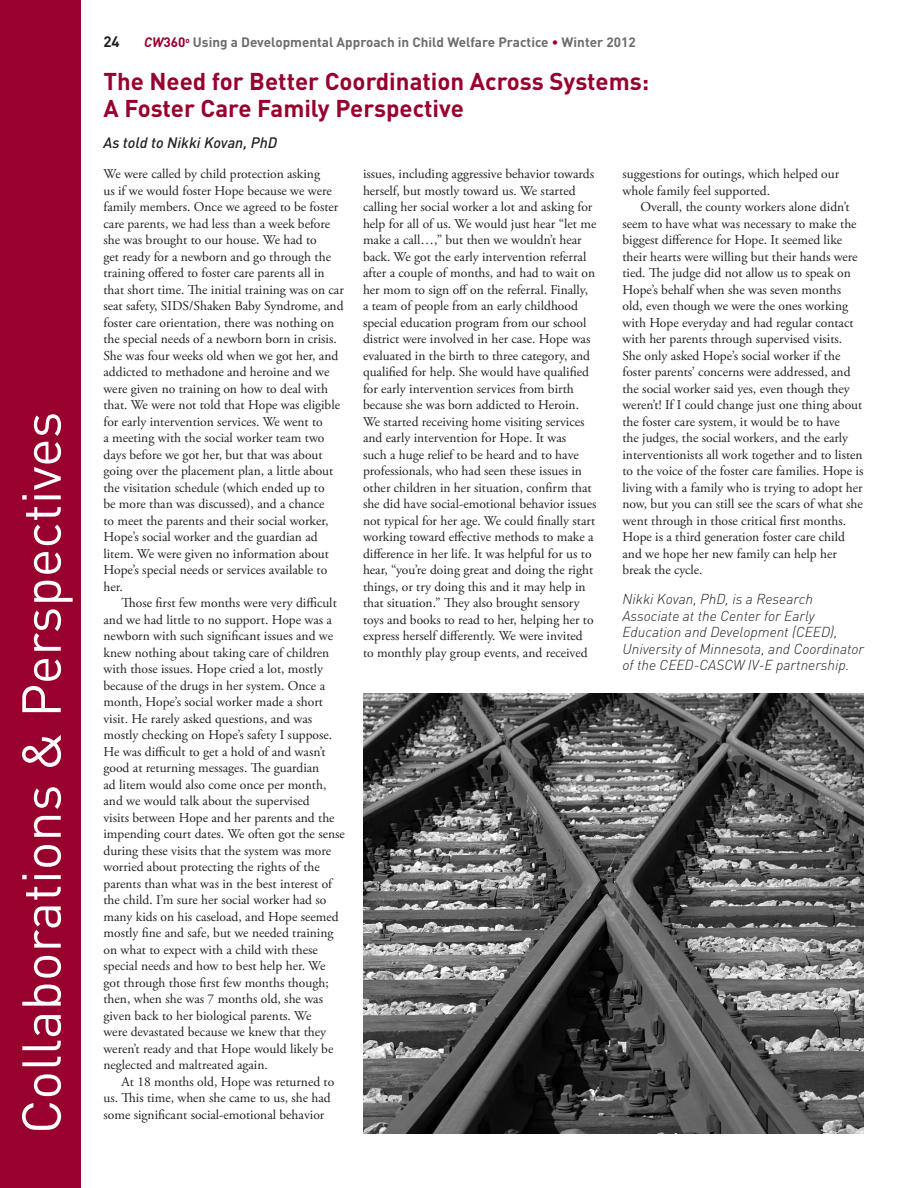
<style>
.page{position:relative;width:918px;height:1188px;background:#fff}
.page>*{position:absolute;margin:0;border:0;box-sizing:border-box;transform-origin:0 0}
.t1{font:54px "DINOT";color:#fff}
.t2{font:700 24px/27px "DINOT";color:#98012d}
.author{font:italic 500 15px "DINOT";color:#231f20}
.t3{font:700 15px "DINOT";color:#231f20}
.author_credit{font:italic 300 14.25px/16.5px "DINOT";color:#231f20}
.Body_text{font:13.5px/16.5px "Adobe Garamond Pro";color:#231f20}
.body_text_no_indent{font:13.5px/16.5px "Adobe Garamond Pro";color:#231f20}
.t4{font:700 13.5px "DINOT";color:#6c6d70}
.s1{font-style:italic;color:#98012d}
.s2{color:#98012d}
</style>
<div class="page">
<div style="left:0;top:0;width:81px;height:1188px;background:#98012d"></div>
<img style="left:363px;top:693px;width:501px;height:441px">
<h1 class="t1" style="left:5px;top:1134px;width:724px;rotate:-90deg">Collaborations &amp; Perspectives</h1>
<p class="t3" style="left:104px;top:32px;width:18px">24</p>
<p class="t4" style="left:144px;top:33px;width:493px"><span class="s1">CW</span><span class="s2">360</span><sup>o</sup> Using a Developmental Approach in Child Welfare Practice <span class="s2">•</span> Winter 2012</p>
<h1 class="t2" style="left:104px;top:67px;width:547px">The Need for Better Coordination Across Systems:<br>A Foster Care Family Perspective</h1>
<p class="author" style="left:104px;top:133px;width:175px">As told to Nikki Kovan, PhD</p>
<p class="body_text_no_indent" style="left:104px;top:166px;width:242px">We were called by child protection asking<br>us if we would foster Hope because we were family members. Once we agreed to be foster care parents, we had less than a week before she was brought to our house. We had to<br>get ready for a newborn and go through the training offered to foster care parents all in that short time. The initial training was on car seat safety, SIDS/Shaken Baby Syndrome, and foster care orientation, there was nothing on the special needs of a newborn born in crisis.<br>She was four weeks old when we got her, and addicted to methadone and heroine and we were given no training on how to deal with that. We were not told that Hope was eligible for early intervention services. We went to<br>a meeting with the social worker team two days before we got her, but that was about going over the placement plan, a little about the visitation schedule (which ended up to<br>be more than was discussed), and a chance<br>to meet the parents and their social worker, Hope’s social worker and the guardian ad litem. We were given no information about Hope’s special needs or services available to her.</p>
<p class="Body_text" style="left:104px;top:595px;width:243px;text-indent:18px">Those first few months were very difficult and we had little to no support. Hope was a newborn with such significant issues and we knew nothing about taking care of children with those issues. Hope cried a lot, mostly because of the drugs in her system. Once a month, Hope’s social worker made a short visit. He rarely asked questions, and was mostly checking on Hope’s safety I suppose.<br>He was difficult to get a hold of and wasn’t good at returning messages. The guardian<br>ad litem would also come once per month, and we would talk about the supervised<br>visits between Hope and her parents and the impending court dates. We often got the sense during these visits that the system was more worried about protecting the rights of the parents than what was in the best interest of the child. I’m sure her social worker had so many kids on his caseload, and Hope seemed mostly fine and safe, but we needed training on what to expect with a child with these special needs and how to best help her. We got through those first few months though; then, when she was 7 months old, she was given back to her biological parents. We<br>were devastated because we knew that they weren’t ready and that Hope would likely be neglected and maltreated again.</p>
<p class="Body_text" style="left:104px;top:1074px;width:232px;text-indent:18px">At 18 months old, Hope was returned to us. This time, when she came to us, she had some significant social-emotional behavior</p>
<p class="Body_text" style="left:363px;top:166px;width:235px">issues, including aggressive behavior towards herself, but mostly toward us. We started calling her social worker a lot and asking for help for all of us. We would just hear “let me make a call…,” but then we wouldn’t hear back. We got the early intervention referral after a couple of months, and had to wait on her mom to sign off on the referral. Finally, a team of people from an early childhood special education program from our school district were involved in her case. Hope was evaluated in the birth to three category, and qualified for help. She would have qualified for early intervention services from birth because she was born addicted to Heroin.<br>We started receiving home visiting services and early intervention for Hope. It was<br>such a huge relief to be heard and to have professionals, who had seen these issues in other children in her situation, confirm that she did have social-emotional behavior issues not typical for her age. We could finally start working toward effective methods to make a difference in her life. It was helpful for us to hear, “you’re doing great and doing the right things, or try doing this and it may help in that situation.” They also brought sensory toys and books to read to her, helping her to express herself differently. We were invited to monthly play group events, and received</p>
<p class="Body_text" style="left:622px;top:166px;width:218px">suggestions for outings, which helped our whole family feel supported.</p>
<p class="Body_text" style="left:622px;top:199px;width:242px;text-indent:18px">Overall, the county workers alone didn’t seem to have what was necessary to make the biggest difference for Hope. It seemed like their hearts were willing but their hands were tied. The judge did not allow us to speak on Hope’s behalf when she was seven months old, even though we were the ones working with Hope everyday and had regular contact with her parents through supervised visits.<br>She only asked Hope’s social worker if the foster parents’ concerns were addressed, and the social worker said yes, even though they weren’t! If I could change just one thing about the foster care system, it would be to have<br>the judges, the social workers, and the early interventionists all work together and to listen to the voice of the foster care families. Hope is living with a family who is trying to adopt her now, but you can still see the scars of what she went through in those critical first months.<br>Hope is a third generation foster care child and we hope her new family can help her break the cycle.</p>
<p class="author_credit" style="left:622px;top:590px;width:243px">Nikki Kovan, PhD, is a Research Associate at the Center for Early Education and Development (CEED), University of Minnesota, and Coordinator of the CEED-CASCW IV-E partnership.</p>
</div>
